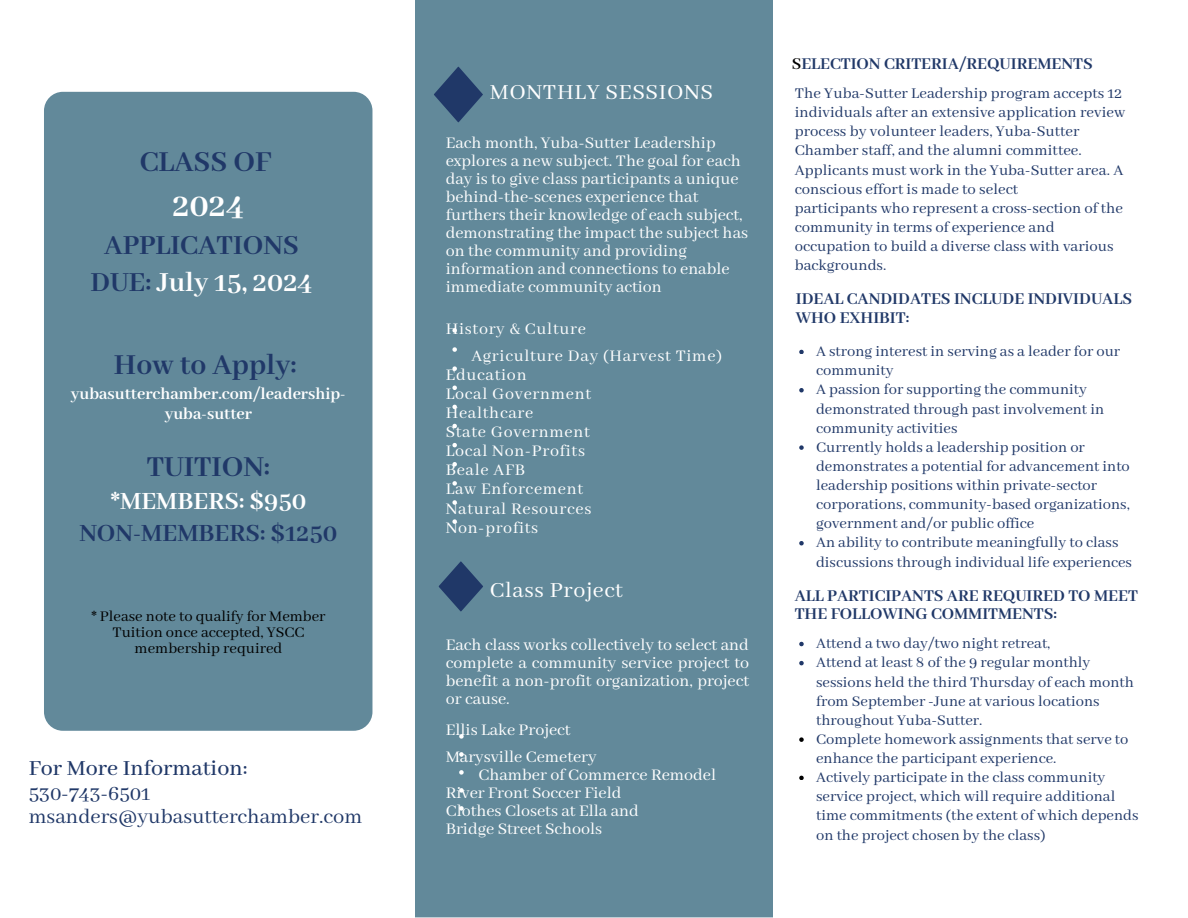
<style>
.page{position:relative;width:1188px;height:918px;background:#fff}
.page>*{position:absolute;margin:0;border:0;box-sizing:border-box;transform-origin:0 0}
.t1{font:700 36px "Abhaya Libre";color:#fff}
.t2{font:700 31.5px "Abhaya Libre";color:#203868}
.t3{font:700 30px/37.2px "Abhaya Libre";color:#203868;text-align:center}
.t4{font:700 27px/31.5px "Abhaya Libre";color:#203868;text-align:center}
.t5{font:24px "Abhaya Libre";letter-spacing:.025em;color:#fff}
.t6{font:500 24px "Abhaya Libre";color:#203868}
.t7{font:22.5px/22.5px "Abhaya Libre";color:#203868}
.t8{font:18px/18px "Abhaya Libre";color:#fff;text-align:justify}
.t9{font:18px "Abhaya Libre";letter-spacing:.04em;color:#fff}
.t10{font:700 18px/19.2px "Abhaya Libre";color:#203868}
.t11{font:700 18px/20.2px "Abhaya Libre";color:#fff;text-align:center}
.t12{font:16.65px/19.2px "Abhaya Libre";letter-spacing:.005em;color:#203868}
.t13{font:16.5px/19.2px "Abhaya Libre";color:#203868}
.t14{font:16.5px/15.8px "Abhaya Libre";color:#000;text-align:center}
.s1{color:#fff}
.s2{font-weight:600;color:#000}
</style>
<div class="page">
<div style="left:44px;top:92px;width:328px;height:639px;background:#62899a;border-radius:19px"></div>
<div style="left:415px;top:0;width:357px;height:918px;background:#62899a"></div>
<svg style="left:434px;top:66px;width:49px;height:57px"></svg>
<svg style="left:438px;top:561px;width:45px;height:51px"></svg>
<svg style="left:452px;top:328px;width:5px;height:5px"></svg>
<svg style="left:452px;top:347px;width:5px;height:5px"></svg>
<svg style="left:452px;top:366px;width:5px;height:5px"></svg>
<svg style="left:452px;top:386px;width:5px;height:4px"></svg>
<svg style="left:452px;top:405px;width:5px;height:4px"></svg>
<svg style="left:452px;top:424px;width:5px;height:4px"></svg>
<svg style="left:452px;top:443px;width:5px;height:4px"></svg>
<svg style="left:452px;top:462px;width:5px;height:5px"></svg>
<svg style="left:452px;top:481px;width:5px;height:5px"></svg>
<svg style="left:452px;top:500px;width:5px;height:5px"></svg>
<svg style="left:452px;top:519px;width:5px;height:5px"></svg>
<svg style="left:459px;top:734px;width:5px;height:5px"></svg>
<svg style="left:459px;top:752px;width:5px;height:5px"></svg>
<svg style="left:459px;top:770px;width:5px;height:5px"></svg>
<svg style="left:459px;top:788px;width:5px;height:5px"></svg>
<svg style="left:459px;top:806px;width:5px;height:5px"></svg>
<svg style="left:799px;top:350px;width:5px;height:4px"></svg>
<svg style="left:799px;top:388px;width:5px;height:4px"></svg>
<svg style="left:799px;top:445px;width:5px;height:5px"></svg>
<svg style="left:799px;top:541px;width:5px;height:4px"></svg>
<svg style="left:799px;top:642px;width:5px;height:4px"></svg>
<svg style="left:799px;top:661px;width:5px;height:4px"></svg>
<svg style="left:799px;top:737px;width:5px;height:5px"></svg>
<svg style="left:799px;top:776px;width:5px;height:4px"></svg>
<p class="t2" style="left:140px;top:145px;width:133px">CLASS OF</p>
<p class="t1" style="left:172px;top:186px;width:73px">2024</p>
<p class="t3" style="left:90px;top:228px;width:224px">APPLICATIONS<br>DUE: <span class="s1">July 15, 2024</span></p>
<p class="t2" style="left:114px;top:348px;width:184px">How to Apply:</p>
<p class="t11" style="left:71px;top:384px;width:276px">yubasutterchamber.com/leadership&shy;yuba-sutter</p>
<p class="t2" style="left:147px;top:450px;width:125px">TUITION:</p>
<p class="t4" style="left:79px;top:487px;width:260px"><span class="s1">*MEMBERS: $950<br></span>NON-MEMBERS: $1250</p>
<p class="t14" style="left:91px;top:609px;width:236px">* Please note to qualify for Member<br>Tuition once accepted, YSCC membership required</p>
<p class="t6" style="left:29px;top:755px;width:220px">For More Information:</p>
<p class="t7" style="left:29px;top:783px;width:335px">530-743-6501 msanders@yubasutterchamber.com</p>
<p class="t5" style="left:490px;top:79px;width:225px">MONTHLY SESSIONS</p>
<p class="t8" style="left:446px;top:134px;width:304px;text-align:left">Each month, Yuba-Sutter Leadership explores a new subject. The goal for each day is to give class participants a unique behind-the-scenes experience that furthers their knowledge of each subject, demonstrating the impact the subject has on the community and providing information and connections to enable immediate community action</p>
<p class="t9" style="left:446px;top:318px;width:142px">History &amp; Culture</p>
<p class="t9" style="left:471px;top:345px;width:252px">Agriculture Day (Harvest Time)</p>
<p class="t9" style="left:446px;top:365px;width:82px">Education</p>
<p class="t9" style="left:446px;top:384px;width:147px">Local Government</p>
<p class="t9" style="left:446px;top:403px;width:89px">Healthcare</p>
<p class="t9" style="left:446px;top:422px;width:146px">State Government</p>
<p class="t9" style="left:446px;top:441px;width:141px">Local Non-Profits</p>
<p class="t9" style="left:446px;top:460px;width:81px">Beale AFB</p>
<p class="t9" style="left:446px;top:479px;width:139px">Law Enforcement</p>
<p class="t9" style="left:446px;top:498px;width:147px">Natural Resources</p>
<p class="t9" style="left:446px;top:518px;width:94px">Non-profits</p>
<p class="t5" style="left:490px;top:577px;width:135px">Class Project</p>
<p class="t8" style="left:446px;top:636px;width:305px">Each class works collectively to select and complete a community service project to benefit a non-profit organization, project or cause.</p>
<p class="t8" style="left:446px;top:722px;width:126px">Ellis Lake Project</p>
<p class="t8" style="left:446px;top:749px;width:152px">Marysville Cemetery</p>
<p class="t8" style="left:479px;top:767px;width:239px">Chamber of Commerce Remodel</p>
<p class="t8" style="left:446px;top:785px;width:177px">River Front Soccer Field</p>
<p class="t8" style="left:446px;top:803px;width:195px">Clothes Closets at Ella and</p>
<p class="t8" style="left:446px;top:821px;width:158px">Bridge Street Schools</p>
<p class="t10" style="left:792px;top:55px;width:302px"><span class="s2">S</span>ELECTION CRITERIA/REQUIREMENTS</p>
<p class="t12" style="left:795px;top:84px;width:332px">The Yuba-Sutter Leadership program accepts 12 individuals after an extensive application review process by volunteer leaders, Yuba-Sutter Chamber staff, and the alumni committee.<br>Applicants must work in the Yuba-Sutter area. A conscious effort is made to select</p>
<p class="t12" style="left:795px;top:199px;width:330px">participants who represent a cross-section of the community in terms of experience and occupation to build a diverse class with various backgrounds.</p>
<p class="t10" style="left:796px;top:290px;width:338px">IDEAL CANDIDATES INCLUDE INDIVIDUALS<br>WHO EXHIBIT:</p>
<p class="t13" style="left:816px;top:342px;width:306px">A strong interest in serving as a leader for our community</p>
<p class="t13" style="left:816px;top:381px;width:290px">A passion for supporting the community demonstrated through past involvement in community activities</p>
<p class="t13" style="left:816px;top:438px;width:315px">Currently holds a leadership position or demonstrates a potential for advancement into leadership positions within private-sector corporations, community-based organizations, government and/or public office</p>
<p class="t13" style="left:816px;top:534px;width:317px">An ability to contribute meaningfully to class discussions through individual life experiences</p>
<p class="t10" style="left:795px;top:587px;width:345px;line-height:18px">ALL PARTICIPANTS ARE REQUIRED TO MEET<br>THE FOLLOWING COMMITMENTS:</p>
<p class="t13" style="left:816px;top:635px;width:236px">Attend a two day/two night retreat,</p>
<p class="t13" style="left:816px;top:654px;width:319px">Attend at least 8 of the 9 regular monthly sessions held the third Thursday of each month from September -June at various locations throughout Yuba-Sutter.</p>
<p class="t13" style="left:816px;top:730px;width:314px">Complete homework assignments that serve to enhance the participant experience.</p>
<p class="t13" style="left:816px;top:768px;width:324px">Actively participate in the class community service project, which will require additional time commitments (the extent of which depends on the project chosen by the class)</p>
</div>
